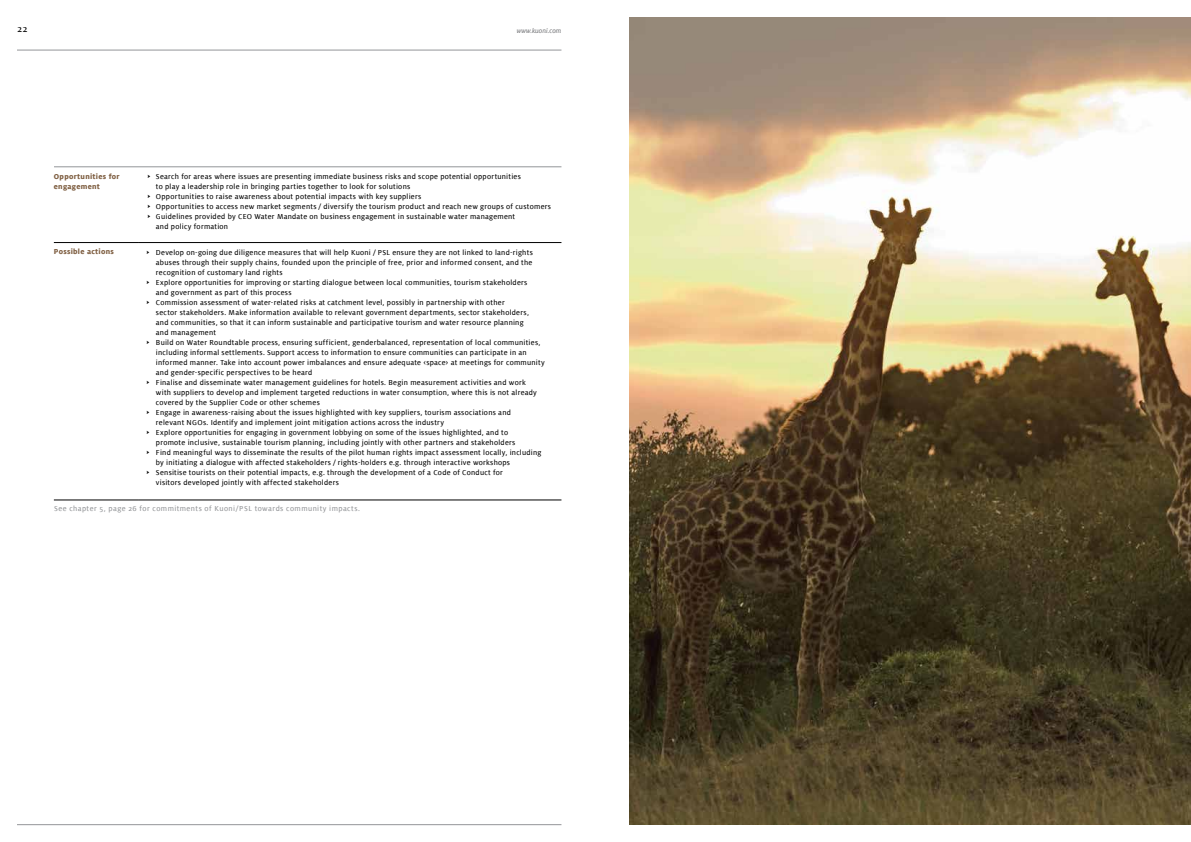
<style>
.page{position:relative;width:1191px;height:842px;background:#fff}
.page>*{position:absolute;margin:0;border:0;box-sizing:border-box;transform-origin:0 0}
.t1{font:9.5px "Kuoni Feijoa";color:#000}
.t2{font:8px "KT Milo";letter-spacing:.03em;color:#000}
.t3{font:8px "KT Milo";letter-spacing:.055em;color:#939598}
.t4{font:700 8px/10px "KT Milo";letter-spacing:.035em;color:#7f5f42}
.t5{font:italic 7.3px "KT Milo";color:#77787b}
.s1{font-family:"Kuoni Spezial";font-size:4px}
.s2{font-family:"Kuoni Feijoa"}
</style>
<div class="page">
<hr style="left:54px;top:242px;width:85px;height:1px;background:#000">
<hr style="left:139px;top:242px;width:422px;height:1px;background:#000">
<hr style="left:54px;top:500px;width:85px;height:1px;background:#000">
<hr style="left:139px;top:500px;width:422px;height:1px;background:#000">
<img style="left:629px;top:17px;width:562px;height:808px">
<hr style="left:17px;top:824px;width:544px;height:1px;background:#939598">
<hr style="left:54px;top:167px;width:507px;height:1px;background:#939598">
<hr style="left:17px;top:50px;width:544px;height:1px;background:#939598">
<p class="t1" style="left:17px;top:22px;width:12px">22</p>
<p class="t5" style="left:517px;top:26px;width:46px">www.kuoni.com</p>
<p class="t4" style="left:54px;top:171px;width:67px">Opportunities for engagement</p>
<p class="t2" style="left:148px;top:173px;width:374px"><span class="s1">h</span> Search for areas where issues are presenting immediate business risks and scope potential opportunities</p>
<p class="t2" style="left:156px;top:183px;width:256px">to play a leadership role in bringing parties together to look for solutions</p>
<p class="t2" style="left:148px;top:193px;width:275px"><span class="s1">h</span> Opportunities to raise awareness about potential impacts with key suppliers</p>
<p class="t2" style="left:148px;top:203px;width:405px"><span class="s1">h</span> Opportunities to access new market segments / diversify the tourism product and reach new groups of customers</p>
<p class="t2" style="left:148px;top:213px;width:369px"><span class="s1">h</span> Guidelines provided by CEO Water Mandate on business engagement in sustainable water management</p>
<p class="t2" style="left:156px;top:223px;width:74px">and policy formation</p>
<p class="t4" style="left:54px;top:246px;width:62px">Possible actions</p>
<p class="t2" style="left:147px;top:248px;width:387px"><span class="s1">h</span> Develop on-going due diligence measures that will help Kuoni / PSL ensure they are not linked to land-rights</p>
<p class="t2" style="left:156px;top:258px;width:378px">abuses through their supply chains, founded upon the principle of free, prior and informed consent, and the</p>
<p class="t2" style="left:156px;top:268px;width:128px">recognition of customary land rights</p>
<p class="t2" style="left:147px;top:278px;width:382px"><span class="s1">h</span> Explore opportunities for improving or starting dialogue between local communities, tourism stakeholders</p>
<p class="t2" style="left:156px;top:288px;width:137px">and government as part of this process</p>
<p class="t2" style="left:147px;top:298px;width:359px"><span class="s1">h</span> Commission assessment of water-related risks at catchment level, possibly in partnership with other</p>
<p class="t2" style="left:156px;top:308px;width:374px">sector stakeholders. Make information available to relevant government departments, sector stakeholders,</p>
<p class="t2" style="left:156px;top:318px;width:369px">and communities, so that it can inform sustainable and participative tourism and water resource planning</p>
<p class="t2" style="left:156px;top:328px;width:62px">and management</p>
<p class="t2" style="left:147px;top:338px;width:395px"><span class="s1">h</span> Build on Water Roundtable process, ensuring sufficient, genderbalanced, representation of local communities,</p>
<p class="t2" style="left:156px;top:348px;width:372px">including informal settlements. Support access to information to ensure communities can participate in an</p>
<p class="t2" style="left:156px;top:358px;width:390px">informed manner. Take into account power imbalances and ensure adequate <span class="s2">‹</span>space<span class="s2">›</span> at meetings for community</p>
<p class="t2" style="left:156px;top:368px;width:158px">and gender-specific perspectives to be heard</p>
<p class="t2" style="left:147px;top:378px;width:380px"><span class="s1">h</span> Finalise and disseminate water management guidelines for hotels. Begin measurement activities and work</p>
<p class="t2" style="left:156px;top:388px;width:382px">with suppliers to develop and implement targeted reductions in water consumption, where this is not already</p>
<p class="t2" style="left:156px;top:398px;width:165px">covered by the Supplier Code or other schemes</p>
<p class="t2" style="left:147px;top:408px;width:365px"><span class="s1">h</span> Engage in awareness-raising about the issues highlighted with key suppliers, tourism associations and</p>
<p class="t2" style="left:156px;top:418px;width:290px">relevant NGOs. Identify and implement joint mitigation actions across the industry</p>
<p class="t2" style="left:147px;top:428px;width:363px"><span class="s1">h</span> Explore opportunities for engaging in government lobbying on some of the issues highlighted, and to</p>
<p class="t2" style="left:156px;top:438px;width:361px">promote inclusive, sustainable tourism planning, including jointly with other partners and stakeholders</p>
<p class="t2" style="left:147px;top:448px;width:396px"><span class="s1">h</span> Find meaningful ways to disseminate the results of the pilot human rights impact assessment locally, including</p>
<p class="t2" style="left:156px;top:458px;width:356px">by initiating a dialogue with affected stakeholders / rights-holders e.g. through interactive workshops</p>
<p class="t2" style="left:147px;top:468px;width:357px"><span class="s1">h</span> Sensitise tourists on their potential impacts, e.g. through the development of a Code of Conduct for</p>
<p class="t2" style="left:156px;top:478px;width:184px">visitors developed jointly with affected stakeholders</p>
<p class="t3" style="left:54px;top:504px;width:307px">See chapter 5, page 26 for commitments of Kuoni/PSL towards community impacts.</p>
</div>
